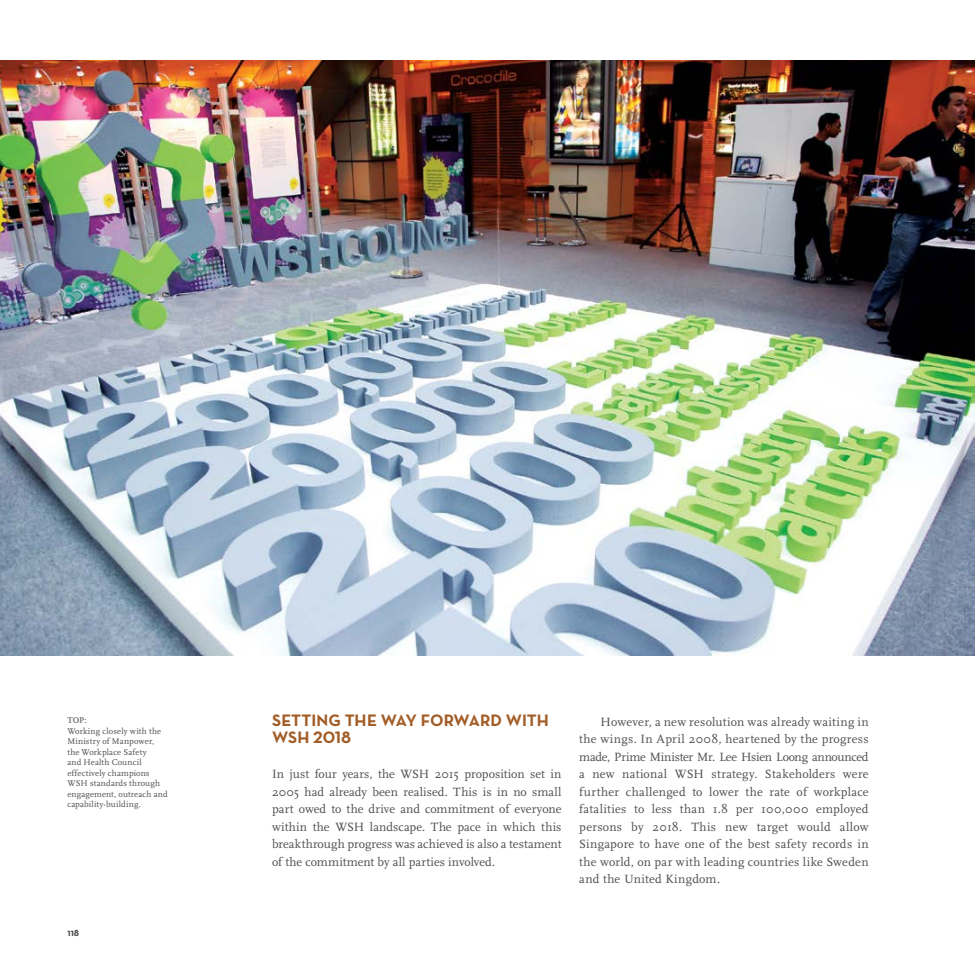
<style>
.page{position:relative;width:975px;height:975px;background:#fff}
.page>*{position:absolute;margin:0;border:0;box-sizing:border-box;transform-origin:0 0}
.Sub_Head{font:700 16.88px/17.5px "Neutraface Text";letter-spacing:-.005em;color:#a25c26}
.Bodycopy_Indent{font:12.5px/17.5px "Scala";letter-spacing:.02em;color:#4d4d4f;text-align:justify}
.Bodycopy_No_Indent{font:12.5px/17.5px "Scala";letter-spacing:.005em;color:#4d4d4f;text-align:justify}
.t1{font:700 10px "Neutraface Text";color:#4d4d4f}
.t2{font:8.75px/10.5px "Scala";letter-spacing:.015em;color:#4d4d4f}
.s1{font-weight:700;color:#6d6e71}
</style>
<div class="page">
<img style="left:0;top:60px;width:974px;height:595px">
<p class="t2" style="left:67px;top:715px;width:102px"><span class="s1">TOP:<br></span>Working closely with the<br>Ministry of Manpower, the Workplace Safety<br>and Health Council effectively champions<br>WSH standards through engagement, outreach and capability-building.</p>
<p class="t1" style="left:67px;top:926px;width:14px">118</p>
<p class="Sub_Head" style="left:272px;top:711px;width:278px">SETTING THE WAY FORWARD WITH<br>WSH 2018</p>
<p class="Bodycopy_No_Indent" style="left:272px;top:765px;width:291px">In just four years, the WSH 2015 proposition set in 2005 had already been realised. This is in no small part owed to the drive and commitment of everyone within the WSH landscape. The pace in which this breakthrough progress was achieved is also a testament of the commitment by all parties involved.</p>
<p class="Bodycopy_Indent" style="left:579px;top:713px;width:291px;text-indent:21px">However, a new resolution was already waiting in the wings. In April 2008, heartened by the progress made, Prime Minister Mr. Lee Hsien Loong announced a new national WSH strategy. Stakeholders were further challenged to lower the rate of workplace fatalities to less than 1.8 per 100,000 employed persons by 2018. This new target would allow Singapore to have one of the best safety records in the world, on par with leading countries like Sweden and the United Kingdom.</p>
</div>
